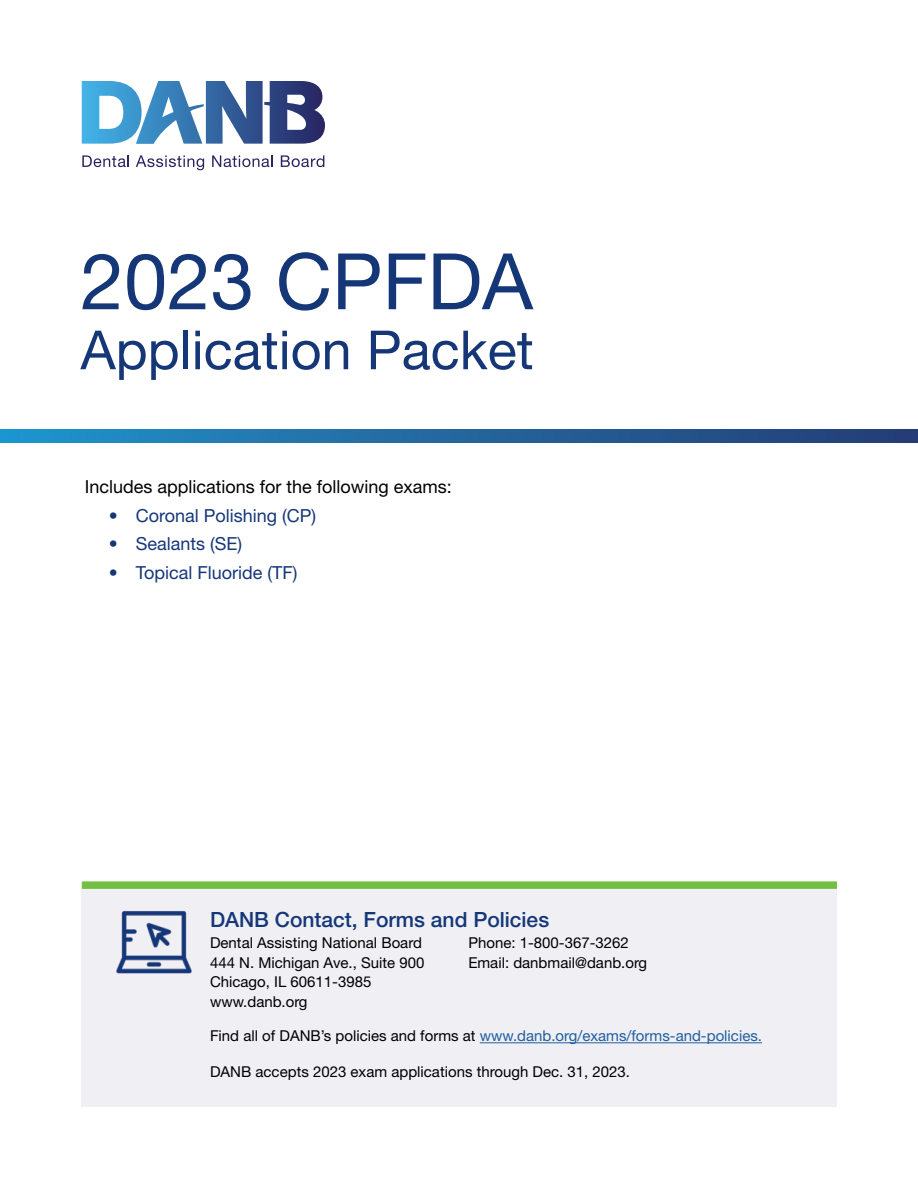
<style>
.page{position:relative;width:918px;height:1188px;background:#fff}
.page>*{position:absolute;margin:0;border:0;box-sizing:border-box;transform-origin:0 0}
.t1{font:78px "Helvetica Neue LT Std";color:#153778}
.t2{font:54px "Helvetica Neue LT Std";color:#153778}
.t3{font:500 21px "Helvetica Neue LT Std";color:#153778}
.t4{font:18px "Helvetica Neue LT Std";color:#153778}
.t5{font:18px "Helvetica Neue LT Std";color:#000}
.t6{font:15px/19.5px "Helvetica Neue LT Std";color:#000}
.t7{font:15px "Helvetica Neue LT Std";color:#215e9e}
.s1{color:#000}
</style>
<div class="page">
<div style="left:82px;top:881px;width:755px;height:8px;background:#72bf44"></div>
<div style="left:81px;top:889px;width:756px;height:218px;background:#efeff4"></div>
<svg style="left:0;top:429px;width:918px;height:13px"></svg>
<hr style="left:480px;top:1042px;width:282px;height:1px;background:#215e9e">
<svg style="left:82px;top:81px;width:243px;height:63px"></svg>
<svg style="left:82px;top:155px;width:47px;height:12px"></svg>
<svg style="left:136px;top:155px;width:68px;height:15px"></svg>
<svg style="left:212px;top:155px;width:61px;height:12px"></svg>
<svg style="left:281px;top:155px;width:43px;height:12px"></svg>
<img style="left:116px;top:911px;width:76px;height:63px">
<h1 class="t1" style="left:81px;top:235px;width:454px">2023 CPFDA</h1>
<h2 class="t2" style="left:81px;top:318px;width:455px">Application Packet</h2>
<p class="t5" style="left:85px;top:476px;width:369px">Includes applications for the following exams:</p>
<p class="t4" style="left:109px;top:505px;width:209px">• Coronal Polishing (CP)</p>
<p class="t4" style="left:109px;top:533px;width:135px">• Sealants (SE)</p>
<p class="t4" style="left:109px;top:562px;width:190px">• Topical Fluoride (TF)</p>
<h3 class="t3" style="left:210px;top:907px;width:341px">DANB Contact, Forms and Policies</h3>
<p class="t6" style="left:210px;top:933px;width:216px">Dental Assisting National Board<br>444 N. Michigan Ave., Suite 900<br>Chicago, IL 60611-3985 www.danb.org</p>
<p class="t6" style="left:468px;top:933px;width:180px">Phone: 1-800-367-3262<br>Email: danbmail@danb.org</p>
<p class="t7" style="left:210px;top:1027px;width:554px"><span class="s1">Find all of DANB’s policies and forms at</span> www.danb.org/exams/forms-and-policies.</p>
<p class="t6" style="left:210px;top:1062px;width:422px">DANB accepts 2023 exam applications through Dec. 31, 2023.</p>
</div>
